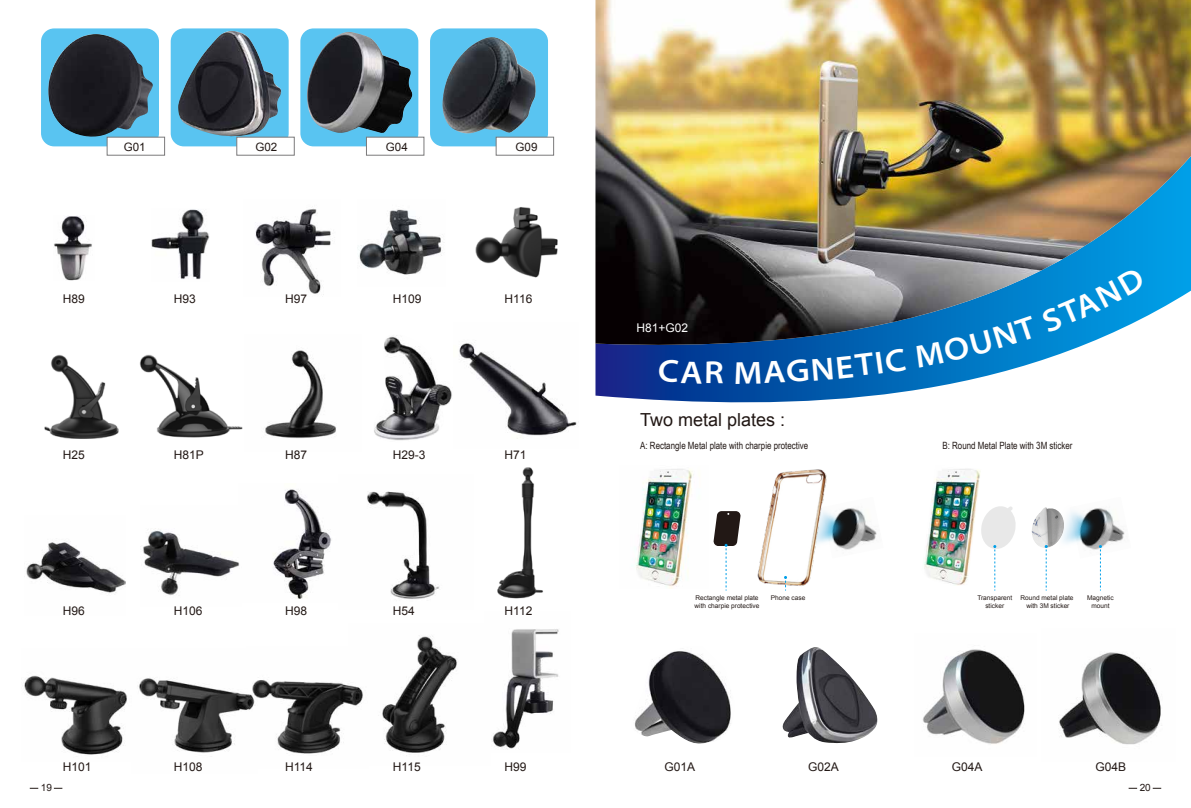
<style>
.page{position:relative;width:1191px;height:808px;background:#fff}
.page>*{position:absolute;margin:0;border:0;box-sizing:border-box;transform-origin:0 0}
.t1{font:18px "Arial";color:#221815}
.t2{font:12px "Arial";color:#221815}
.t3{font:12px "Arial";color:#fff}
.t4{font:11.6px "Arial";color:#221815}
.t5{font:10px "Arial Narrow";color:#221815}
.t6{font:10px "Arial";color:#221815}
.t7{font:6.5px/7.8px "Arial";color:#221815;text-align:center}
</style>
<div class="page">
<img style="left:1059px;top:652px;width:103px;height:93px">
<img style="left:782px;top:647px;width:96px;height:96px">
<img style="left:922px;top:649px;width:103px;height:95px">
<img style="left:634px;top:651px;width:97px;height:93px">
<img style="left:636px;top:469px;width:57px;height:119px">
<img style="left:831px;top:508px;width:44px;height:42px">
<svg style="left:713px;top:511px;width:28px;height:79px"></svg>
<img style="left:757px;top:469px;width:74px;height:117px">
<svg style="left:784px;top:576px;width:3px;height:14px"></svg>
<img style="left:924px;top:469px;width:56px;height:117px">
<img style="left:1066px;top:508px;width:59px;height:72px">
<img style="left:1031px;top:507px;width:35px;height:41px">
<svg style="left:1044px;top:545px;width:3px;height:45px"></svg>
<svg style="left:981px;top:506px;width:34px;height:84px"></svg>
<img style="left:24px;top:675px;width:103px;height:80px">
<img style="left:139px;top:678px;width:107px;height:75px">
<img style="left:497px;top:467px;width:46px;height:132px">
<img style="left:54px;top:216px;width:38px;height:64px">
<img style="left:151px;top:209px;width:58px;height:71px">
<img style="left:374px;top:335px;width:78px;height:106px">
<img style="left:265px;top:350px;width:71px;height:88px">
<img style="left:139px;top:354px;width:104px;height:84px">
<img style="left:367px;top:491px;width:72px;height:108px">
<img style="left:459px;top:343px;width:118px;height:96px">
<img style="left:255px;top:208px;width:76px;height:87px">
<img style="left:26px;top:542px;width:99px;height:51px">
<img style="left:273px;top:489px;width:59px;height:110px">
<img style="left:44px;top:354px;width:75px;height:85px">
<img style="left:142px;top:528px;width:98px;height:68px">
<div style="left:41px;top:28px;width:118px;height:118px;background:#59c4f1;border-radius:13px"></div>
<div style="left:107px;top:137px;width:58px;height:18px;background:#fff;border:1px solid #7b7a7b"></div>
<img style="left:48px;top:34px;width:106px;height:104px">
<div style="left:171px;top:28px;width:118px;height:118px;background:#59c4f1;border-radius:13px"></div>
<div style="left:236px;top:137px;width:58px;height:18px;background:#fff;border:1px solid #7b7a7b"></div>
<img style="left:178px;top:31px;width:104px;height:106px">
<img style="left:491px;top:629px;width:68px;height:120px">
<div style="left:300px;top:28px;width:118px;height:118px;background:#59c4f1;border-radius:13px"></div>
<div style="left:366px;top:137px;width:58px;height:18px;background:#fff;border:1px solid #7b7a7b"></div>
<img style="left:307px;top:32px;width:106px;height:101px">
<div style="left:430px;top:28px;width:118px;height:118px;background:#59c4f1;border-radius:13px"></div>
<div style="left:496px;top:137px;width:58px;height:18px;background:#fff;border:1px solid #7b7a7b"></div>
<img style="left:442px;top:37px;width:93px;height:97px">
<img style="left:359px;top:209px;width:83px;height:66px">
<svg style="left:595px;top:352px;width:424px;height:51px"></svg>
<img style="left:595px;top:0;width:596px;height:352px">
<img style="left:382px;top:636px;width:75px;height:117px">
<img style="left:475px;top:207px;width:83px;height:71px">
<img style="left:246px;top:680px;width:117px;height:74px">
<div style="left:659px;top:360px;width:64px;height:24px;background:#003a95"></div>
<svg style="left:735px;top:348px;width:171px;height:36px;background:#0057a9"></svg>
<svg style="left:915px;top:267px;width:231px;height:100px;background:#3694ca"></svg>
<h3 class="t4" style="left:124px;top:139px;width:23px">G01</h3>
<h3 class="t4" style="left:255px;top:139px;width:23px">G02</h3>
<h3 class="t4" style="left:386px;top:139px;width:23px">G04</h3>
<h3 class="t4" style="left:515px;top:139px;width:23px">G09</h3>
<h2 class="t2" style="left:63px;top:291px;width:24px">H89</h2>
<h2 class="t2" style="left:174px;top:291px;width:24px">H93</h2>
<h2 class="t2" style="left:285px;top:291px;width:24px">H97</h2>
<h2 class="t2" style="left:393px;top:291px;width:30px">H109</h2>
<h2 class="t2" style="left:504px;top:291px;width:29px">H116</h2>
<h2 class="t2" style="left:63px;top:447px;width:24px">H25</h2>
<h2 class="t2" style="left:174px;top:447px;width:32px">H81P</h2>
<h2 class="t2" style="left:285px;top:447px;width:24px">H87</h2>
<h2 class="t2" style="left:393px;top:447px;width:34px">H29-3</h2>
<h2 class="t2" style="left:504px;top:447px;width:24px">H71</h2>
<h2 class="t2" style="left:63px;top:603px;width:24px">H96</h2>
<h2 class="t2" style="left:174px;top:603px;width:30px">H106</h2>
<h2 class="t2" style="left:285px;top:603px;width:24px">H98</h2>
<h2 class="t2" style="left:393px;top:603px;width:24px">H54</h2>
<h2 class="t2" style="left:504px;top:603px;width:29px">H112</h2>
<h2 class="t2" style="left:63px;top:759px;width:30px">H101</h2>
<h2 class="t2" style="left:174px;top:759px;width:30px">H108</h2>
<h2 class="t2" style="left:285px;top:759px;width:29px">H114</h2>
<h2 class="t2" style="left:393px;top:759px;width:29px">H115</h2>
<h2 class="t2" style="left:504px;top:759px;width:24px">H99</h2>
<h2 class="t3" style="left:636px;top:320px;width:53px">H81+G02</h2>
<h1 class="t1" style="left:640px;top:408px;width:147px">Two metal plates :</h1>
<h3 class="t5" style="left:640px;top:438px;width:170px">A: Rectangle Metal plate with charpie protective</h3>
<h3 class="t5" style="left:942px;top:438px;width:131px">B: Round Metal Plate with 3M sticker</h3>
<p class="t7" style="left:694px;top:594px;width:66px;text-align:left">Rectangle metal plate with charpie protective</p>
<p class="t7" style="left:771px;top:594px;width:36px">Phone case</p>
<p class="t7" style="left:977px;top:594px;width:36px">Transparent sticker</p>
<p class="t7" style="left:1020px;top:594px;width:54px">Round metal plate with 3M sticker</p>
<p class="t7" style="left:1087px;top:594px;width:28px">Magnetic mount</p>
<h2 class="t2" style="left:664px;top:759px;width:32px">G01A</h2>
<h2 class="t2" style="left:808px;top:759px;width:32px">G02A</h2>
<h2 class="t2" style="left:952px;top:759px;width:32px">G04A</h2>
<h2 class="t2" style="left:1095px;top:759px;width:32px">G04B</h2>
<h3 class="t6" style="left:41px;top:781px;width:13px">19</h3>
<h3 class="t6" style="left:1139px;top:781px;width:13px">20</h3>
</div>
